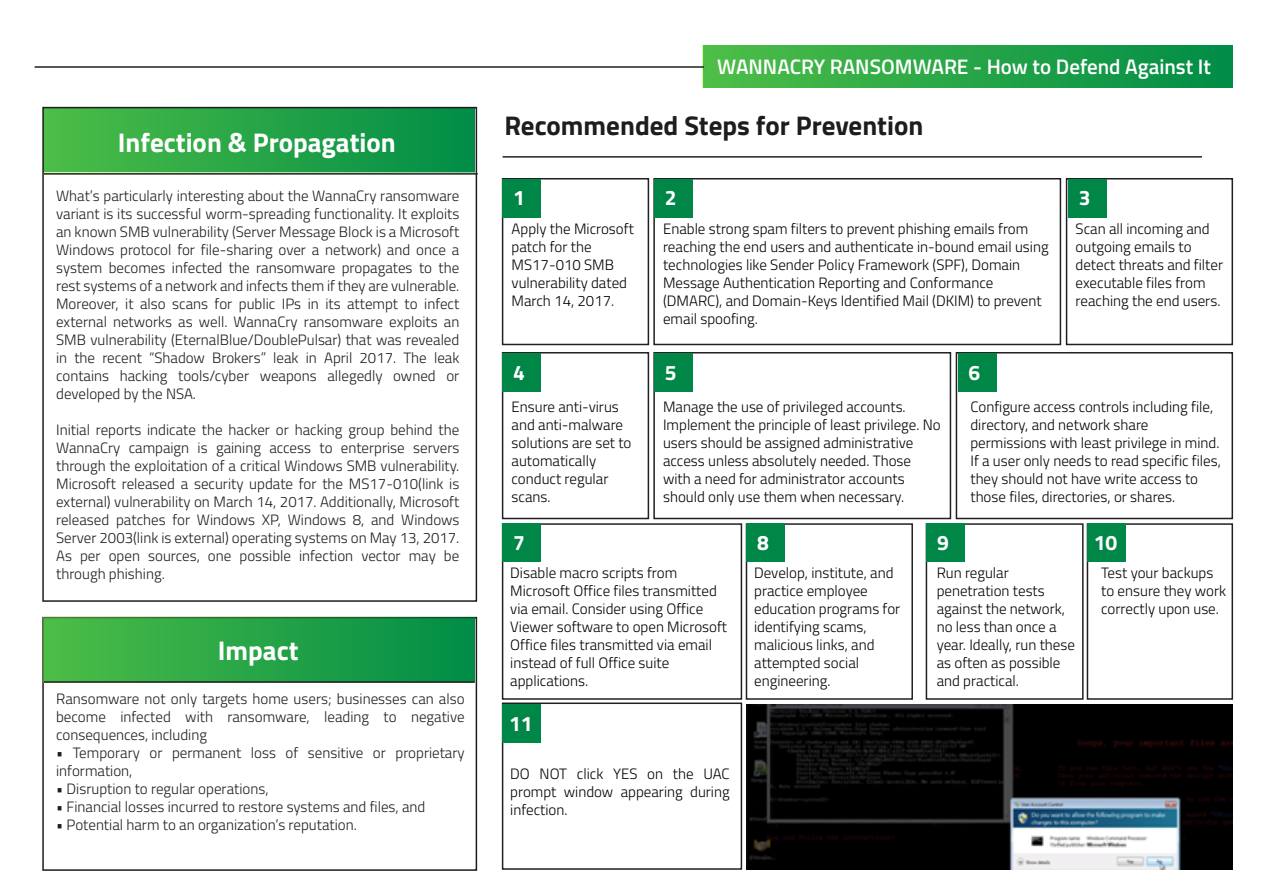
<style>
.page{position:relative;width:1263px;height:893px;background:#fff}
.page>*{position:absolute;margin:0;border:0;box-sizing:border-box;transform-origin:0 0}
.t1{font:700 27px "Titillium Web";color:#1e1d1e}
.t2{font:700 27px "Titillium Web";color:#fff}
.t3{font:600 21px "Titillium Web";color:#fff}
.t4{font:700 21px "Titillium Web";color:#fff}
.t5{font:300 15px/18px "Titillium Web";color:#000}
.t6{font:300 15px/18px "Titillium Web";color:#1e1d1e;text-align:justify}
</style>
<div class="page">
<div style="left:42px;top:617px;width:435px;height:254px;border:2px solid #1e1d1e"></div>
<div style="left:43px;top:618px;width:432px;height:64px;background:linear-gradient(to right,#4dbd47,#008c47)"></div>
<div style="left:43px;top:108px;width:432px;height:64px;background:linear-gradient(to right,#4dbd47,#008c47)"></div>
<div style="left:42px;top:107px;width:435px;height:495px;border:2px solid #1e1d1e"></div>
<div style="left:703px;top:46px;width:529px;height:42px;background:linear-gradient(to right,#4ebe47,#008c47)"></div>
<hr style="left:35px;top:66px;width:669px;height:2px;background:#231f20">
<hr style="left:503px;top:156px;width:699px;height:2px;background:#231f20">
<hr style="left:44px;top:173px;width:434px;height:2px;background:#1e1d1e">
<hr style="left:44px;top:681px;width:431px;height:2px;background:#1e1d1e">
<div style="left:502px;top:178px;width:147px;height:167px;border:2px solid #231f20"></div>
<div style="left:502px;top:352px;width:147px;height:167px;border:2px solid #231f20"></div>
<div style="left:1066px;top:178px;width:167px;height:167px;border:2px solid #231f20"></div>
<div style="left:956px;top:352px;width:277px;height:167px;border:2px solid #231f20"></div>
<div style="left:653px;top:178px;width:408px;height:167px;border:2px solid #231f20"></div>
<div style="left:653px;top:352px;width:298px;height:167px;border:2px solid #231f20"></div>
<div style="left:502px;top:523px;width:240px;height:177px;border:2px solid #231f20"></div>
<div style="left:502px;top:702px;width:240px;height:168px;border:2px solid #231f20"></div>
<div style="left:746px;top:523px;width:167px;height:177px;border:2px solid #231f20"></div>
<div style="left:926px;top:523px;width:157px;height:177px;border:2px solid #231f20"></div>
<div style="left:1087px;top:523px;width:146px;height:177px;border:2px solid #231f20"></div>
<div style="left:503px;top:179px;width:38px;height:38px;background:#008647"></div>
<div style="left:503px;top:353px;width:38px;height:39px;background:#008647"></div>
<div style="left:654px;top:179px;width:39px;height:38px;background:#008647"></div>
<div style="left:503px;top:523px;width:38px;height:39px;background:#008647"></div>
<div style="left:503px;top:705px;width:38px;height:38px;background:#008647"></div>
<div style="left:746px;top:523px;width:39px;height:39px;background:#008647"></div>
<div style="left:926px;top:523px;width:39px;height:39px;background:#008647"></div>
<div style="left:1087px;top:523px;width:39px;height:39px;background:#008647"></div>
<div style="left:1068px;top:179px;width:39px;height:38px;background:#008647"></div>
<div style="left:958px;top:353px;width:38px;height:39px;background:#008647"></div>
<div style="left:654px;top:353px;width:39px;height:39px;background:#008647"></div>
<img style="left:746px;top:704px;width:486px;height:165px">
<h1 class="t2" style="left:118px;top:122px;width:279px">Infection &amp; Propagation</h1>
<p class="t6" style="left:56px;top:186px;width:405px">What’s particularly interesting about the WannaCry ransomware variant is its successful worm-spreading functionality. It exploits an known SMB vulnerability (Server Message Block is a Microsoft Windows protocol for file-sharing over a network) and once a system becomes infected the ransomware propagates to the rest systems of a network and infects them if they are vulnerable.<br>Moreover, it also scans for public IPs in its attempt to infect external networks as well. WannaCry ransomware exploits an SMB vulnerability (EternalBlue/DoublePulsar) that was revealed in the recent “Shadow Brokers” leak in April 2017. The leak contains hacking tools/cyber weapons allegedly owned or developed by the NSA.</p>
<p class="t6" style="left:56px;top:420px;width:405px">Initial reports indicate the hacker or hacking group behind the WannaCry campaign is gaining access to enterprise servers through the exploitation of a critical Windows SMB vulnerability.<br>Microsoft released a security update for the MS17-010(link is external) vulnerability on March 14, 2017. Additionally, Microsoft released patches for Windows XP, Windows 8, and Windows Server 2003(link is external) operating systems on May 13, 2017.<br>As per open sources, one possible infection vector may be through phishing.</p>
<h1 class="t2" style="left:218px;top:630px;width:82px">Impact</h1>
<p class="t6" style="left:56px;top:689px;width:410px">Ransomware not only targets home users; businesses can also become infected with ransomware, leading to negative consequences, including</p>
<p class="t6" style="left:56px;top:743px;width:410px">• Temporary or permanent loss of sensitive or proprietary information,</p>
<p class="t6" style="left:56px;top:779px;width:214px">• Disruption to regular operations,</p>
<p class="t6" style="left:56px;top:797px;width:371px">• Financial losses incurred to restore systems and files, and</p>
<p class="t6" style="left:56px;top:815px;width:302px">• Potential harm to an organization’s reputation.</p>
<h2 class="t3" style="left:717px;top:51px;width:495px">WANNACRY RANSOMWARE - How to Defend Against It</h2>
<h1 class="t1" style="left:504px;top:105px;width:420px">Recommended Steps for Prevention</h1>
<h2 class="t4" style="left:513px;top:182px;width:13px">1</h2>
<h2 class="t4" style="left:665px;top:182px;width:13px">2</h2>
<p class="t5" style="left:512px;top:219px;width:124px">Apply the Microsoft patch for the<br>MS17-010 SMB vulnerability dated<br>March 14, 2017.</p>
<p class="t5" style="left:663px;top:219px;width:387px">Enable strong spam filters to prevent phishing emails from reaching the end users and authenticate in-bound email using technologies like Sender Policy Framework (SPF), Domain Message Authentication Reporting and Conformance (DMARC), and Domain-Keys Identified Mail (DKIM) to prevent email spoofing.</p>
<h2 class="t4" style="left:513px;top:356px;width:13px">4</h2>
<h2 class="t4" style="left:665px;top:356px;width:13px">5</h2>
<h2 class="t4" style="left:968px;top:356px;width:13px">6</h2>
<h2 class="t4" style="left:1079px;top:182px;width:13px">3</h2>
<p class="t5" style="left:1075px;top:219px;width:149px">Scan all incoming and outgoing emails to detect threats and filter executable files from reaching the end users.</p>
<p class="t5" style="left:512px;top:397px;width:121px">Ensure anti-virus and anti-malware solutions are set to automatically conduct regular scans.</p>
<h2 class="t4" style="left:513px;top:526px;width:13px">7</h2>
<p class="t5" style="left:663px;top:397px;width:279px">Manage the use of privileged accounts.<br>Implement the principle of least privilege. No users should be assigned administrative access unless absolutely needed. Those with a need for administrator accounts should only use them when necessary.</p>
<p class="t5" style="left:970px;top:397px;width:252px">Configure access controls including file, directory, and network share permissions with least privilege in mind.<br>If a user only needs to read specific files, they should not have write access to those files, directories, or shares.</p>
<h2 class="t4" style="left:757px;top:526px;width:13px">8</h2>
<h2 class="t4" style="left:937px;top:526px;width:13px">9</h2>
<h2 class="t4" style="left:1094px;top:526px;width:25px">10</h2>
<p class="t5" style="left:510px;top:563px;width:218px">Disable macro scripts from<br>Microsoft Office files transmitted via email. Consider using Office<br>Viewer software to open Microsoft<br>Office files transmitted via email instead of full Office suite applications.</p>
<h2 class="t4" style="left:509px;top:707px;width:25px">11</h2>
<p class="t5" style="left:510px;top:764px;width:221px;text-align:justify">DO NOT click YES on the UAC prompt window appearing during infection.</p>
<p class="t5" style="left:754px;top:563px;width:148px">Develop, institute, and practice employee education programs for identifying scams, malicious links, and attempted social engineering.</p>
<p class="t5" style="left:937px;top:563px;width:140px">Run regular penetration tests against the network, no less than once a year. Ideally, run these as often as possible and practical.</p>
<p class="t5" style="left:1101px;top:563px;width:126px">Test your backups to ensure they work correctly upon use.</p>
</div>
